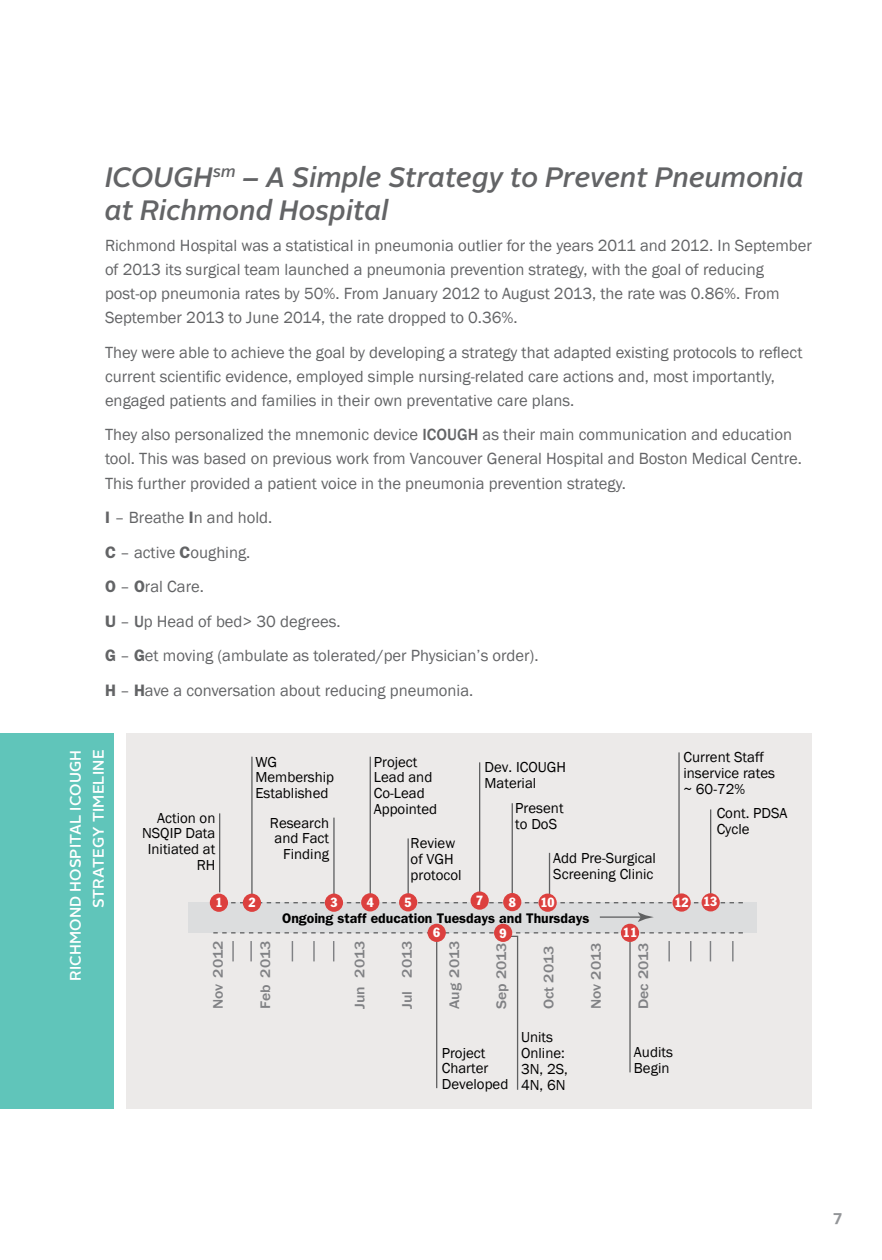
<style>
.page{position:relative;width:882px;height:1260px;background:#fff}
.page>*{position:absolute;margin:0;border:0;box-sizing:border-box;transform-origin:0 0}
.t1{font:italic 500 28px/33.6px "Alright Sans";color:#636466}
.t2{font:16.62px/24px "Franklin Gothic";color:#636466}
.t3{font:700 15.75px "Alright Sans";color:#939598}
.t4{font:500 15.4px/22.8px "Alright Sans";letter-spacing:.01em;color:#fff;text-align:right}
.t5{font:14.88px/15.8px "Franklin Gothic";color:#000}
.t6{font:500 14.17px "Franklin Gothic";color:#808184;scale:1.11 1}
.t7{font:600 14px "Franklin Gothic";color:#000}
.t8{font:condensed 13.12px "Franklin Gothic";color:#fff}
.s1{font-weight:500}
.s2{font-weight:600}
</style>
<div class="page">
<div style="left:126px;top:733px;width:686px;height:376px;background:#eceae9"></div>
<div style="left:188px;top:903px;width:569px;height:30px;background:#dcddde"></div>
<svg style="left:228px;top:902px;width:518px;height:1px"></svg>
<hr style="left:600px;top:916px;width:43px;height:2px;background:#606162">
<svg style="left:638px;top:912px;width:16px;height:10px"></svg>
<hr style="left:219px;top:813px;width:1px;height:79px;background:#606162">
<hr style="left:251px;top:757px;width:2px;height:144px;background:#606162">
<hr style="left:333px;top:818px;width:2px;height:83px;background:#606162">
<hr style="left:370px;top:757px;width:1px;height:148px;background:#606162">
<hr style="left:512px;top:803px;width:1px;height:96px;background:#606162">
<hr style="left:549px;top:853px;width:1px;height:48px;background:#606162">
<hr style="left:678px;top:752px;width:2px;height:149px;background:#606162">
<hr style="left:710px;top:809px;width:1px;height:92px;background:#606162">
<hr style="left:408px;top:838px;width:1px;height:67px;background:#606162">
<hr style="left:479px;top:762px;width:1px;height:143px;background:#606162">
<div style="left:210px;top:894px;width:18px;height:18px;background:#dc403e;border-radius:50%"></div>
<div style="left:243px;top:894px;width:18px;height:18px;background:#dc403e;border-radius:50%"></div>
<div style="left:325px;top:894px;width:18px;height:18px;background:#dc403e;border-radius:50%"></div>
<div style="left:361px;top:893px;width:18px;height:18px;background:#dc403e;border-radius:50%"></div>
<div style="left:399px;top:893px;width:18px;height:18px;background:#dc403e;border-radius:50%"></div>
<div style="left:428px;top:924px;width:18px;height:18px;background:#dc403e;border-radius:50%"></div>
<div style="left:471px;top:891px;width:18px;height:19px;background:#dc403e;border-radius:50%"></div>
<div style="left:503px;top:893px;width:18px;height:18px;background:#dc403e;border-radius:50%"></div>
<div style="left:494px;top:924px;width:18px;height:18px;background:#dc403e;border-radius:50%"></div>
<div style="left:539px;top:894px;width:18px;height:18px;background:#dc403e;border-radius:50%"></div>
<div style="left:673px;top:893px;width:18px;height:19px;background:#dc403e;border-radius:50%"></div>
<div style="left:702px;top:893px;width:18px;height:18px;background:#dc403e;border-radius:50%"></div>
<div style="left:621px;top:924px;width:18px;height:18px;background:#dc403e;border-radius:50%"></div>
<svg style="left:213px;top:932px;width:530px;height:158px"></svg>
<hr style="left:732px;top:941px;width:2px;height:20px;background:#808184">
<div style="left:0;top:734px;width:113px;height:375px;background:#60c5ba"></div>
<h1 class="t1" style="left:105px;top:160px;width:700px">ICOUGH<sup>sm</sup> – A Simple Strategy to Prevent Pneumonia at Richmond Hospital</h1>
<p class="t2" style="left:105px;top:234px;width:708px">Richmond Hospital was a statistical in pneumonia outlier for the years 2011 and 2012. In September of 2013 its surgical team launched a pneumonia prevention strategy, with the goal of reducing post-op pneumonia rates by 50%. From January 2012 to August 2013, the rate was 0.86%. From September 2013 to June 2014, the rate dropped to 0.36%.</p>
<p class="t2" style="left:105px;top:341px;width:699px">They were able to achieve the goal by developing a strategy that adapted existing protocols to reflect current scientific evidence, employed simple nursing-related care actions and, most importantly, engaged patients and families in their own preventative care plans.</p>
<p class="t2" style="left:105px;top:423px;width:698px">They also personalized the mnemonic device <span class="s1">ICOUGH</span> as their main communication and education tool. This was based on previous work from Vancouver General Hospital and Boston Medical Centre.<br>This further provided a patient voice in the pneumonia prevention strategy.</p>
<p class="t2" style="left:105px;top:501px;width:435px;line-height:34.6px"><span class="s2">I</span> – Breathe <span class="s2">I</span>n and hold.<br><span class="s2">C</span> – active <span class="s2">C</span>oughing.<br><span class="s2">O</span> – <span class="s2">O</span>ral Care.<br><span class="s2">U</span> – <span class="s1">U</span>p Head of bed&gt; 30 degrees.<br><span class="s2">G</span> – <span class="s2">G</span>et moving (ambulate as tolerated/per Physician’s order).<br><span class="s2">H</span> – <span class="s2">H</span>ave a conversation about reducing pneumonia.</p>
<p class="t4" style="left:64px;top:981px;width:233px;rotate:-90deg">Richmond Hospital ICOUGH<br>Strategy Timeline</p>
<p class="t5" style="left:255px;top:754px;width:80px">WG<br>Membership<br>Established</p>
<p class="t5" style="left:374px;top:754px;width:65px">Project<br>Lead and<br>Co-Lead<br>Appointed</p>
<p class="t5" style="left:142px;top:810px;width:75px;text-align:right">Action on<br>NSQIP Data<br>Initiated at<br>RH</p>
<p class="t5" style="left:270px;top:815px;width:61px;text-align:right">Research and Fact<br>Finding</p>
<p class="t5" style="left:411px;top:836px;width:52px">Review of VGH protocol</p>
<p class="t5" style="left:485px;top:760px;width:83px">Dev. ICOUGH<br>Material</p>
<p class="t5" style="left:515px;top:800px;width:50px">Present to DoS</p>
<p class="t5" style="left:553px;top:850px;width:104px">Add Pre-Surgical<br>Screening Clinic</p>
<p class="t5" style="left:684px;top:750px;width:93px">Current Staff inservice rates ~ 60-72%</p>
<p class="t5" style="left:717px;top:806px;width:72px">Cont. PDSA<br>Cycle</p>
<p class="t8" style="left:476px;top:892px;width:9px">7</p>
<p class="t8" style="left:509px;top:894px;width:9px">8</p>
<p class="t8" style="left:500px;top:925px;width:9px">9</p>
<p class="t8" style="left:541px;top:894px;width:16px">10</p>
<p class="t8" style="left:675px;top:894px;width:44px">12 13</p>
<p class="t8" style="left:623px;top:924px;width:16px">11</p>
<p class="t8" style="left:215px;top:894px;width:9px">1</p>
<p class="t8" style="left:248px;top:894px;width:9px">2</p>
<p class="t8" style="left:330px;top:894px;width:9px">3</p>
<p class="t8" style="left:367px;top:894px;width:9px">4</p>
<p class="t8" style="left:405px;top:894px;width:9px">5</p>
<p class="t7" style="left:282px;top:910px;width:309px">Ongoing staff education Tuesdays and Thursdays</p>
<p class="t8" style="left:433px;top:924px;width:9px">6</p>
<p class="t6" style="left:209px;top:1009px;width:63px;rotate:-90deg">Nov 2012</p>
<p class="t6" style="left:257px;top:1009px;width:63px;rotate:-90deg">Feb 2013</p>
<p class="t6" style="left:351px;top:1009px;width:63px;rotate:-90deg">Jun 2013</p>
<p class="t6" style="left:398px;top:1009px;width:63px;rotate:-90deg">Jul 2013</p>
<p class="t6" style="left:446px;top:1009px;width:63px;rotate:-90deg">Aug 2013</p>
<p class="t6" style="left:493px;top:1009px;width:61px;rotate:-90deg">Sep 2013</p>
<p class="t6" style="left:540px;top:1009px;width:59px;rotate:-90deg">Oct 2013</p>
<p class="t6" style="left:587px;top:1009px;width:61px;rotate:-90deg">Nov 2013</p>
<p class="t6" style="left:635px;top:1009px;width:62px;rotate:-90deg">Dec 2013</p>
<p class="t5" style="left:442px;top:1045px;width:68px">Project<br>Charter<br>Developed</p>
<p class="t5" style="left:521px;top:1030px;width:48px">Units<br>Online:<br>3N, 2S,<br>4N, 6N</p>
<p class="t5" style="left:634px;top:1045px;width:40px">Audits<br>Begin</p>
<p class="t3" style="left:833px;top:1205px;width:11px">7</p>
</div>
